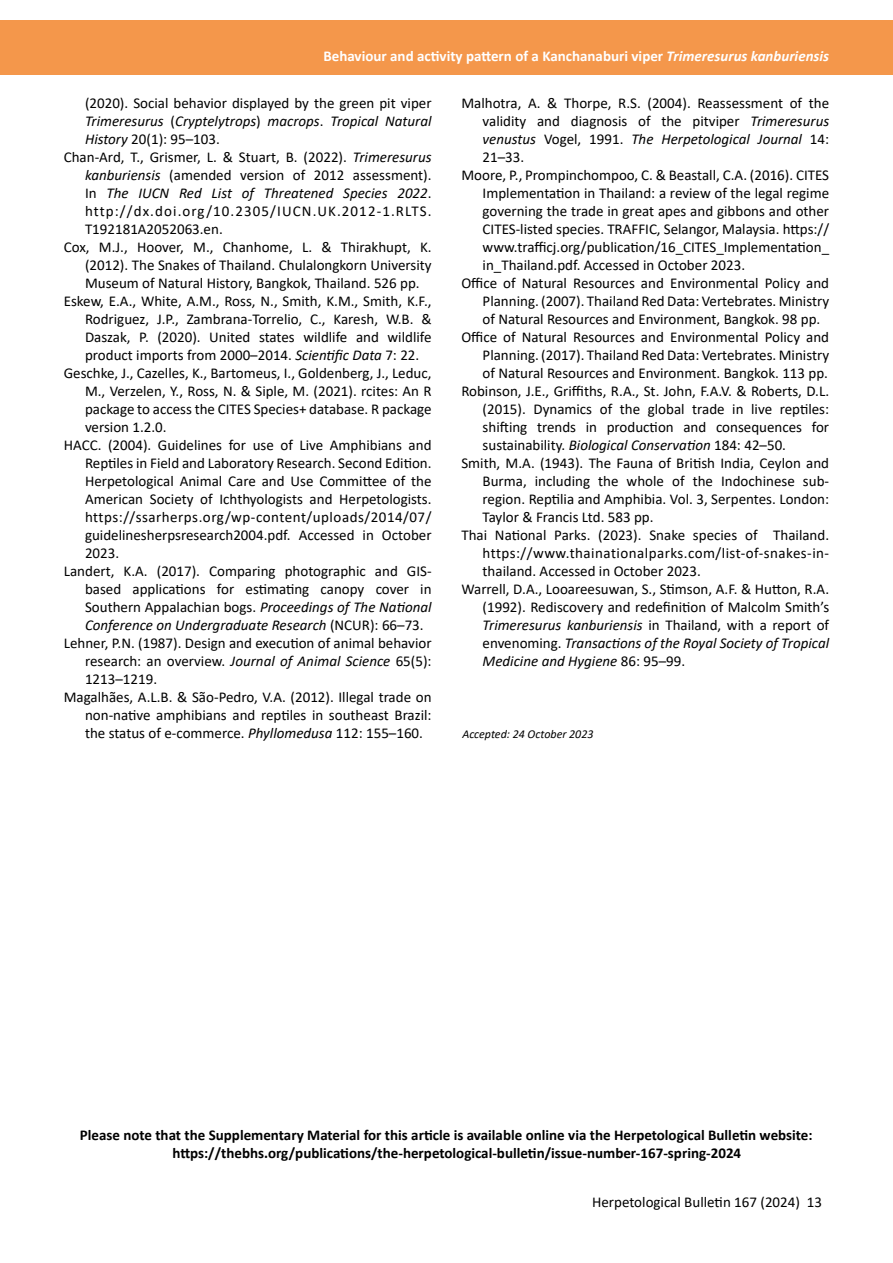
<style>
.page{position:relative;width:893px;height:1263px;background:#fff}
.page>*{position:absolute;margin:0;border:0;box-sizing:border-box;transform-origin:0 0}
.t1{font:15px "Calibri";color:#000}
.t2{font:italic 15px "Calibri";color:#000}
.t3{font:700 15px/18px "Calibri";color:#000}
.t4{font:700 15px "Calibri";color:#fff}
.t5{font:15px "Calibri";letter-spacing:.03em;color:#000}
.t6{font:15px "Calibri";letter-spacing:.035em;color:#000}
.t7{font:15px "Calibri";letter-spacing:.075em;color:#000}
.t8{font:italic 12px "Calibri";color:#000}
.s1{font-style:italic}
.s2{font-style:normal}
</style>
<div class="page">
<div style="left:0;top:21px;width:893px;height:54px;background:#f4974b"></div>
<p class="t4" style="left:323px;top:46px;width:507px">Behaviour and activity pattern of a Kanchanaburi viper <span class="s1">Trimeresurus kanburiensis</span></p>
<p class="t1" style="left:85px;top:93px;width:348px">(2020). Social behavior displayed by the green pit viper</p>
<p class="t2" style="left:85px;top:111px;width:348px">Trimeresurus <span class="s2">(</span>Cryptelytrops<span class="s2">)</span> macrops<span class="s2">.</span> Tropical Natural</p>
<p class="t1" style="left:85px;top:129px;width:136px"><span class="s1">History</span> 20(1): 95–103.</p>
<p class="t1" style="left:64px;top:147px;width:369px">Chan-Ard, T., Grismer, L. &amp; Stuart, B. (2022). <span class="s1">Trimeresurus</span></p>
<p class="t1" style="left:85px;top:165px;width:348px"><span class="s1">kanburiensis</span> (amended version of 2012 assessment).</p>
<p class="t2" style="left:85px;top:183px;width:348px"><span class="s2">In</span> The IUCN Red List of Threatened Species 2022<span class="s2">.</span></p>
<p class="t7" style="left:85px;top:201px;width:348px">http://dx.doi.org/10.2305/IUCN.UK.2012-1.RLTS.</p>
<p class="t1" style="left:85px;top:219px;width:139px">T192181A2052063.en.</p>
<p class="t1" style="left:64px;top:237px;width:369px">Cox, M.J., Hoover, M., Chanhome, L. &amp; Thirakhupt, K.</p>
<p class="t1" style="left:85px;top:255px;width:348px">(2012). The Snakes of Thailand. Chulalongkorn University</p>
<p class="t1" style="left:85px;top:273px;width:336px">Museum of Natural History, Bangkok, Thailand. 526 pp.</p>
<p class="t1" style="left:64px;top:291px;width:369px">Eskew, E.A., White, A.M., Ross, N., Smith, K.M., Smith, K.F.,</p>
<p class="t1" style="left:85px;top:309px;width:348px">Rodriguez, J.P., Zambrana-Torrelio, C., Karesh, W.B. &amp;</p>
<p class="t1" style="left:85px;top:327px;width:348px">Daszak, P. (2020). United states wildlife and wildlife</p>
<p class="t1" style="left:85px;top:345px;width:336px">product imports from 2000–2014. <span class="s1">Scientific Data</span> 7: 22.</p>
<p class="t1" style="left:64px;top:363px;width:369px">Geschke, J., Cazelles, K., Bartomeus, I., Goldenberg, J., Leduc,</p>
<p class="t1" style="left:85px;top:381px;width:348px">M., Verzelen, Y., Ross, N. &amp; Siple, M. (2021). rcites: An R</p>
<p class="t1" style="left:85px;top:399px;width:348px">package to access the CITES Species+ database. R package</p>
<p class="t1" style="left:85px;top:417px;width:83px">version 1.2.0.</p>
<p class="t1" style="left:64px;top:435px;width:369px">HACC. (2004). Guidelines for use of Live Amphibians and</p>
<p class="t1" style="left:85px;top:453px;width:348px">Reptiles in Field and Laboratory Research. Second Edition.</p>
<p class="t1" style="left:85px;top:471px;width:348px">Herpetological Animal Care and Use Committee of the</p>
<p class="t1" style="left:85px;top:489px;width:348px">American Society of Ichthyologists and Herpetologists.</p>
<p class="t6" style="left:85px;top:507px;width:348px">https://ssarherps.org/wp-content/uploads/2014/07/</p>
<p class="t1" style="left:85px;top:525px;width:348px">guidelinesherpsresearch2004.pdf. Accessed in October</p>
<p class="t1" style="left:85px;top:543px;width:36px">2023.</p>
<p class="t1" style="left:64px;top:561px;width:369px">Landert, K.A. (2017). Comparing photographic and GIS-</p>
<p class="t1" style="left:85px;top:579px;width:348px">based applications for estimating canopy cover in</p>
<p class="t1" style="left:85px;top:597px;width:348px">Southern Appalachian bogs. <span class="s1">Proceedings of The National</span></p>
<p class="t2" style="left:85px;top:615px;width:340px">Conference on Undergraduate Research <span class="s2">(NCUR): 66–73.</span></p>
<p class="t1" style="left:64px;top:633px;width:369px">Lehner, P.N. (1987). Design and execution of animal behavior</p>
<p class="t1" style="left:85px;top:651px;width:348px">research: an overview. <span class="s1">Journal of Animal Science</span> 65(5):</p>
<p class="t1" style="left:85px;top:669px;width:74px">1213–1219.</p>
<p class="t1" style="left:64px;top:687px;width:369px">Magalhães, A.L.B. &amp; São-Pedro, V.A. (2012). Illegal trade on</p>
<p class="t1" style="left:85px;top:705px;width:348px">non-native amphibians and reptiles in southeast Brazil:</p>
<p class="t1" style="left:85px;top:723px;width:339px">the status of e-commerce. <span class="s1">Phyllomedusa</span> 112: 155–160.</p>
<p class="t1" style="left:461px;top:93px;width:369px">Malhotra, A. &amp; Thorpe, R.S. (2004). Reassessment of the</p>
<p class="t1" style="left:483px;top:111px;width:348px">validity and diagnosis of the pitviper <span class="s1">Trimeresurus</span></p>
<p class="t2" style="left:483px;top:129px;width:348px">venustus <span class="s2">Vogel, 1991.</span> The Herpetological Journal <span class="s2">14:</span></p>
<p class="t1" style="left:483px;top:147px;width:43px">21–33.</p>
<p class="t1" style="left:461px;top:165px;width:369px">Moore, P., Prompinchompoo, C. &amp; Beastall, C.A. (2016). CITES</p>
<p class="t1" style="left:483px;top:183px;width:348px">Implementation in Thailand: a review of the legal regime</p>
<p class="t1" style="left:483px;top:201px;width:348px">governing the trade in great apes and gibbons and other</p>
<p class="t1" style="left:483px;top:219px;width:348px">CITES-listed species. TRAFFIC, Selangor, Malaysia. https://</p>
<p class="t1" style="left:483px;top:237px;width:348px">www.trafficj.org/publication/16_CITES_Implementation_</p>
<p class="t1" style="left:483px;top:255px;width:264px">in_Thailand.pdf. Accessed in October 2023.</p>
<p class="t1" style="left:461px;top:273px;width:369px">Office of Natural Resources and Environmental Policy and</p>
<p class="t1" style="left:483px;top:291px;width:348px">Planning. (2007). Thailand Red Data: Vertebrates. Ministry</p>
<p class="t1" style="left:483px;top:309px;width:339px">of Natural Resources and Environment, Bangkok. 98 pp.</p>
<p class="t1" style="left:461px;top:327px;width:369px">Office of Natural Resources and Environmental Policy and</p>
<p class="t1" style="left:483px;top:345px;width:348px">Planning. (2017). Thailand Red Data: Vertebrates. Ministry</p>
<p class="t1" style="left:483px;top:363px;width:347px">of Natural Resources and Environment. Bangkok. 113 pp.</p>
<p class="t1" style="left:461px;top:381px;width:369px">Robinson, J.E., Griffiths, R.A., St. John, F.A.V. &amp; Roberts, D.L.</p>
<p class="t1" style="left:483px;top:399px;width:348px">(2015). Dynamics of the global trade in live reptiles:</p>
<p class="t1" style="left:483px;top:417px;width:348px">shifting trends in production and consequences for</p>
<p class="t1" style="left:483px;top:435px;width:305px">sustainability. <span class="s1">Biological Conservation</span> 184: 42–50.</p>
<p class="t1" style="left:461px;top:453px;width:369px">Smith, M.A. (1943). The Fauna of British India, Ceylon and</p>
<p class="t1" style="left:483px;top:471px;width:348px">Burma, including the whole of the Indochinese sub-</p>
<p class="t1" style="left:483px;top:489px;width:348px">region. Reptilia and Amphibia. Vol. 3, Serpentes. London:</p>
<p class="t1" style="left:483px;top:507px;width:173px">Taylor &amp; Francis Ltd. 583 pp.</p>
<p class="t1" style="left:461px;top:525px;width:369px">Thai National Parks. (2023). Snake species of Thailand.</p>
<p class="t5" style="left:483px;top:543px;width:348px">https://www.thainationalparks.com/list-of-snakes-in-</p>
<p class="t1" style="left:483px;top:561px;width:220px">thailand. Accessed in October 2023.</p>
<p class="t1" style="left:461px;top:579px;width:369px">Warrell, D.A., Looareesuwan, S., Stimson, A.F. &amp; Hutton, R.A.</p>
<p class="t1" style="left:483px;top:597px;width:348px">(1992). Rediscovery and redefinition of Malcolm Smith’s</p>
<p class="t2" style="left:483px;top:615px;width:348px">Trimeresurus kanburiensis <span class="s2">in Thailand, with a report of</span></p>
<p class="t2" style="left:483px;top:633px;width:348px"><span class="s2">envenoming.</span> Transactions of the Royal Society of Tropical</p>
<p class="t2" style="left:483px;top:651px;width:204px">Medicine and Hygiene <span class="s2">86: 95–99.</span></p>
<p class="t8" style="left:462px;top:725px;width:133px">Accepted: 24 October 2023</p>
<p class="t3" style="left:172px;top:1126px;width:642px;text-indent:-93px">Please note that the Supplementary Material for this article is available online via the Herpetological Bulletin website: https://thebhs.org/publications/the-herpetological-bulletin/issue-number-167-spring-2024</p>
<p class="t1" style="left:592px;top:1191px;width:231px">Herpetological Bulletin 167 (2024) 13</p>
</div>
